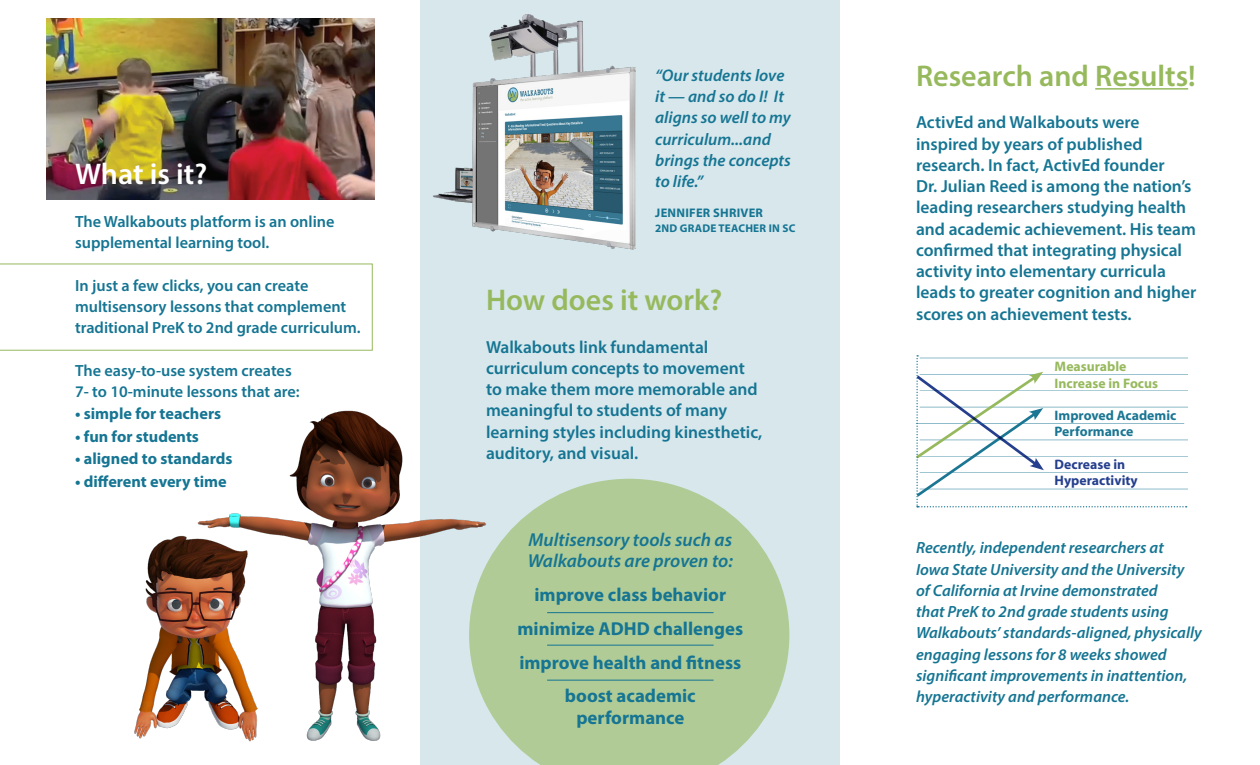
<style>
.page{position:relative;width:1260px;height:765px;background:#fff}
.page>*{position:absolute;margin:0;border:0;box-sizing:border-box;transform-origin:0 0}
.t1{font:600 30px "Myriad Pro";color:#97b95d}
.t2{font:600 30px "Myriad Pro";color:#fff}
.t3{font:700 18.75px/21.2px "Myriad Pro";color:#157593;text-align:center}
.t4{font:italic 600 18.75px/21.2px "Myriad Pro";color:#157593}
.t5{font:600 17.5px/21.2px "Myriad Pro";color:#157593}
.t6{font:italic 600 16.88px/21.2px "Myriad Pro";color:#157593}
.t7{font:italic 600 16.25px/21.2px "Myriad Pro";color:#157593}
.t8{font:600 16.25px/21.2px "Myriad Pro";color:#157593}
.t9{font:700 16.25px "Myriad Pro";color:#157593}
.t10{font:700 13.75px/16.2px "Myriad";color:#1b7693}
.t11{font:700 13.75px "Myriad";color:#97b95d}
.t12{font:700 13.75px "Myriad";color:#253f8e}
.t13{font:700 12.5px "Myriad Pro";letter-spacing:.02em;color:#157593}
.t14{font:700 11.25px "Myriad Pro";letter-spacing:.02em;color:#157593}
</style>
<div class="page">
<div style="left:420px;top:0;width:420px;height:765px;background:#d7e7ec"></div>
<img style="left:47px;top:19px;width:327px;height:181px">
<hr style="left:1095px;top:88px;width:93px;height:2px;background:#97b95d">
<svg style="left:0;top:264px;width:373px;height:87px"></svg>
<img style="left:205px;top:410px;width:264px;height:331px">
<img style="left:134px;top:521px;width:154px;height:221px">
<svg style="left:469px;top:479px;width:320px;height:286px;fill:#b0cb96"></svg>
<hr style="left:547px;top:612px;width:167px;height:1px;background:#157593">
<hr style="left:547px;top:645px;width:167px;height:1px;background:#157593">
<hr style="left:547px;top:680px;width:167px;height:1px;background:#157593">
<hr style="left:920px;top:489px;width:268px;height:1px;background:#1b7693">
<hr style="left:920px;top:472px;width:268px;height:1px;background:#1b7693">
<hr style="left:920px;top:456px;width:268px;height:1px;background:#1b7693">
<hr style="left:920px;top:440px;width:268px;height:1px;background:#1b7693">
<hr style="left:920px;top:407px;width:268px;height:1px;background:#1b7693">
<hr style="left:920px;top:391px;width:268px;height:1px;background:#1b7693">
<hr style="left:920px;top:374px;width:268px;height:1px;background:#1b7693">
<hr style="left:920px;top:358px;width:268px;height:1px;background:#1b7693">
<svg style="left:916px;top:355px;width:271px;height:152px"></svg>
<img style="left:433px;top:14px;width:203px;height:236px">
<p class="t2" style="left:75px;top:155px;width:134px">What is it?</p>
<p class="t8" style="left:75px;top:210px;width:261px">The Walkabouts platform is an online supplemental learning tool.</p>
<p class="t8" style="left:75px;top:274px;width:287px">In just a few clicks, you can create multisensory lessons that complement traditional PreK to 2nd grade curriculum.</p>
<p class="t8" style="left:75px;top:359px;width:218px">The easy-to-use system creates</p>
<p class="t8" style="left:75px;top:380px;width:226px">7- to 10-minute lessons that are:</p>
<p class="t9" style="left:75px;top:405px;width:148px">• simple for teachers</p>
<p class="t9" style="left:75px;top:427px;width:126px">• fun for students</p>
<p class="t9" style="left:75px;top:450px;width:159px">• aligned to standards</p>
<p class="t9" style="left:75px;top:472px;width:153px">• different every time</p>
<p class="t6" style="left:655px;top:64px;width:137px">“Our students love it — and so do I! It aligns so well to my curriculum...and brings the concepts to life.”</p>
<p class="t13" style="left:655px;top:206px;width:109px">JENNIFER SHRIVER</p>
<p class="t14" style="left:655px;top:222px;width:142px">2ND GRADE TEACHER IN SC</p>
<p class="t1" style="left:486px;top:281px;width:238px">How does it work?</p>
<p class="t5" style="left:486px;top:336px;width:278px">Walkabouts link fundamental curriculum concepts to movement to make them more memorable and meaningful to students of many learning styles including kinesthetic, auditory, and visual.</p>
<p class="t4" style="left:528px;top:529px;width:206px">Multisensory tools such as<br>Walkabouts are proven to:</p>
<p class="t3" style="left:534px;top:584px;width:193px">improve class behavior</p>
<p class="t3" style="left:518px;top:618px;width:227px">minimize ADHD challenges</p>
<p class="t3" style="left:519px;top:652px;width:223px">improve health and fitness</p>
<p class="t3" style="left:565px;top:686px;width:132px">boost academic performance</p>
<p class="t1" style="left:916px;top:57px;width:281px">Research and Results!</p>
<p class="t5" style="left:916px;top:111px;width:282px">ActivEd and Walkabouts were inspired by years of published research. In fact, ActivEd founder<br>Dr. Julian Reed is among the nation’s leading researchers studying health and academic achievement. His team confirmed that integrating physical activity into elementary curricula leads to greater cognition and higher scores on achievement tests.</p>
<p class="t11" style="left:1055px;top:360px;width:73px">Measurable</p>
<p class="t11" style="left:1055px;top:376px;width:105px">Increase in Focus</p>
<p class="t10" style="left:1055px;top:408px;width:123px">Improved Academic<br>Performance</p>
<p class="t12" style="left:1055px;top:457px;width:72px">Decrease in</p>
<p class="t12" style="left:1055px;top:473px;width:85px">Hyperactivity</p>
<p class="t7" style="left:916px;top:537px;width:287px">Recently, independent researchers at<br>Iowa State University and the University of California at Irvine demonstrated<br>that PreK to 2nd grade students using Walkabouts’ standards-aligned, physically engaging lessons for 8 weeks showed significant improvements in inattention, hyperactivity and performance.</p>
</div>
